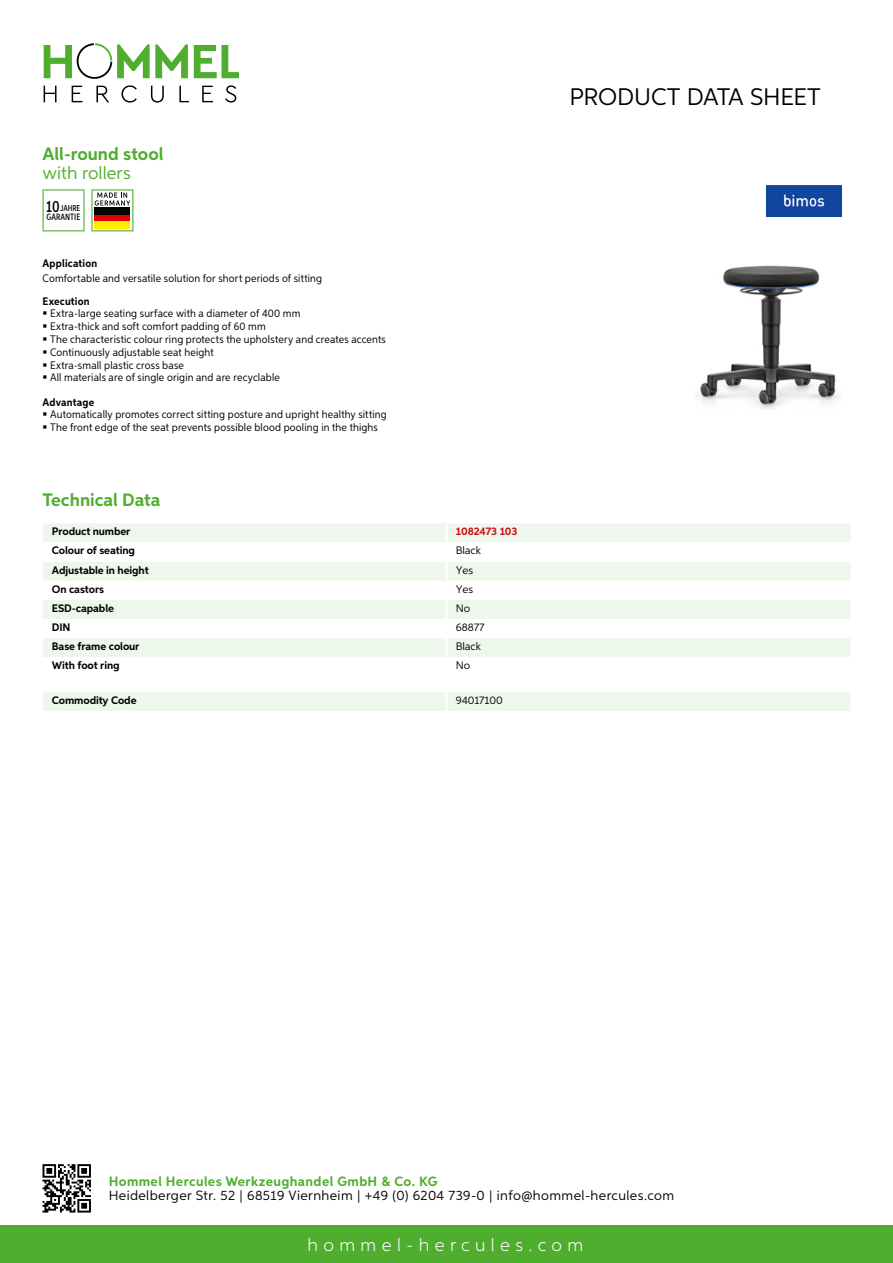
<style>
.page{position:relative;width:893px;height:1263px;background:#fff}
.page>*{position:absolute;margin:0;border:0;box-sizing:border-box;transform-origin:0 0}
.t1{font:24px "Aspira";letter-spacing:-.01em;color:#000}
.t2{font:700 18px "Aspira";color:#50ae2f}
.t3{font:300 18px "Aspira";letter-spacing:.3em;color:#fff}
.t4{font:18px "Aspira";color:#50ae2f}
.t5{font:13.5px "Aspira";letter-spacing:.03em;color:#000}
.t6{font:700 13.5px "Aspira";letter-spacing:.03em;color:#50ae2f}
.t7{font:10.95px/12.8px "Aspira Nar";letter-spacing:.015em;color:#000}
.t8{font:700 10.95px "Aspira";letter-spacing:-.01em;color:#000}
.t9{font:10.95px "Aspira";letter-spacing:-.01em;color:#000}
.t10{font:700 10.95px "Aspira Nar";letter-spacing:.015em;color:#000}
.t11{font:700 10.95px "Aspira";letter-spacing:-.01em;color:#cd1013}
.t12{font:500 9.15px "Aspira XX Nar";color:#000}
.t13{font:500 8.55px "Aspira XX Nar";color:#000}
.s1{font-size:16.35px}
</style>
<div class="page">
<div style="left:0;top:1226px;width:893px;height:37px;background:#50ae2f"></div>
<svg style="left:43px;top:1164px;width:48px;height:48px"></svg>
<svg style="left:194px;top:45px;width:45px;height:33px"></svg>
<svg style="left:44px;top:43px;width:144px;height:36px"></svg>
<svg style="left:44px;top:86px;width:13px;height:16px"></svg>
<svg style="left:72px;top:86px;width:10px;height:16px"></svg>
<svg style="left:96px;top:86px;width:13px;height:16px"></svg>
<svg style="left:121px;top:85px;width:16px;height:18px"></svg>
<svg style="left:151px;top:86px;width:13px;height:17px"></svg>
<svg style="left:179px;top:86px;width:10px;height:16px"></svg>
<svg style="left:202px;top:86px;width:11px;height:16px"></svg>
<svg style="left:225px;top:85px;width:11px;height:18px"></svg>
<div style="left:43px;top:523px;width:807px;height:19px;background:#eef7eb"></div>
<svg style="left:43px;top:562px;width:807px;height:95px;fill:#eef7eb"></svg>
<hr style="left:445px;top:523px;width:3px;height:19px;background:#fff">
<hr style="left:445px;top:562px;width:3px;height:19px;background:#fff">
<hr style="left:445px;top:581px;width:3px;height:19px;background:#fff">
<hr style="left:445px;top:600px;width:3px;height:19px;background:#fff">
<hr style="left:445px;top:619px;width:3px;height:19px;background:#fff">
<hr style="left:445px;top:638px;width:3px;height:19px;background:#fff">
<div style="left:43px;top:692px;width:807px;height:19px;background:#eef7eb"></div>
<hr style="left:445px;top:692px;width:3px;height:19px;background:#fff">
<svg style="left:43px;top:189px;width:42px;height:42px"></svg>
<svg style="left:91px;top:189px;width:42px;height:42px"></svg>
<div style="left:95px;top:214px;width:35px;height:7px;background:#e3000b"></div>
<div style="left:95px;top:208px;width:35px;height:7px;background:#000"></div>
<div style="left:95px;top:221px;width:35px;height:7px;background:#ffed00"></div>
<img style="left:698px;top:265px;width:141px;height:144px">
<img style="left:766px;top:185px;width:76px;height:32px">
<h2 class="t2" style="left:43px;top:142px;width:122px">All-round stool</h2>
<h2 class="t4" style="left:43px;top:162px;width:90px">with rollers</h2>
<p class="t13" style="left:46px;top:203px;width:36px"><span class="s1">10</span>JAHRE</p>
<p class="t12" style="left:47px;top:212px;width:35px">GARANTIE</p>
<p class="t10" style="left:43px;top:257px;width:56px">Application</p>
<p class="t7" style="left:43px;top:272px;width:281px">Comfortable and versatile solution for short periods of sitting</p>
<p class="t10" style="left:43px;top:294px;width:49px">Execution</p>
<p class="t7" style="left:50px;top:307px;width:337px">Extra-large seating surface with a diameter of 400 mm<br>Extra-thick and soft comfort padding of 60 mm<br>The characteristic colour ring protects the upholstery and creates accents Continuously adjustable seat height<br>Extra-small plastic cross base<br>All materials are of single origin and are recyclable</p>
<p class="t10" style="left:43px;top:395px;width:53px">Advantage</p>
<p class="t7" style="left:50px;top:408px;width:338px">Automatically promotes correct sitting posture and upright healthy sitting<br>The front edge of the seat prevents possible blood pooling in the thighs</p>
<h2 class="t2" style="left:43px;top:489px;width:120px">Technical Data</h2>
<p class="t8" style="left:52px;top:525px;width:80px">Product number</p>
<p class="t11" style="left:456px;top:525px;width:63px">1082473 103</p>
<p class="t8" style="left:52px;top:544px;width:85px">Colour of seating</p>
<p class="t9" style="left:456px;top:544px;width:27px">Black</p>
<p class="t8" style="left:52px;top:563px;width:98px">Adjustable in height</p>
<p class="t9" style="left:456px;top:563px;width:19px">Yes</p>
<p class="t8" style="left:52px;top:582px;width:54px">On castors</p>
<p class="t9" style="left:456px;top:582px;width:19px">Yes</p>
<p class="t8" style="left:52px;top:601px;width:64px">ESD-capable</p>
<p class="t9" style="left:456px;top:601px;width:16px">No</p>
<p class="t8" style="left:52px;top:620px;width:20px">DIN</p>
<p class="t9" style="left:456px;top:620px;width:30px">68877</p>
<p class="t8" style="left:52px;top:640px;width:89px">Base frame colour</p>
<p class="t9" style="left:456px;top:640px;width:27px">Black</p>
<p class="t8" style="left:52px;top:659px;width:69px">With foot ring</p>
<p class="t9" style="left:456px;top:659px;width:16px">No</p>
<p class="t8" style="left:52px;top:693px;width:86px">Commodity Code</p>
<p class="t9" style="left:456px;top:693px;width:48px">94017100</p>
<h1 class="t1" style="left:569px;top:82px;width:253px">Product data sh eet</h1>
<p class="t6" style="left:109px;top:1172px;width:330px">Hommel Hercules Werkzeughandel GmbH &amp; Co. KG</p>
<p class="t5" style="left:109px;top:1187px;width:567px">Heidelberger Str. 52 | 68519 Viernheim | +49 (0) 6204 739-0 | info@hommel-hercules.com</p>
<h2 class="t3" style="left:307px;top:1234px;width:277px">hommel-hercules.com</h2>
</div>
